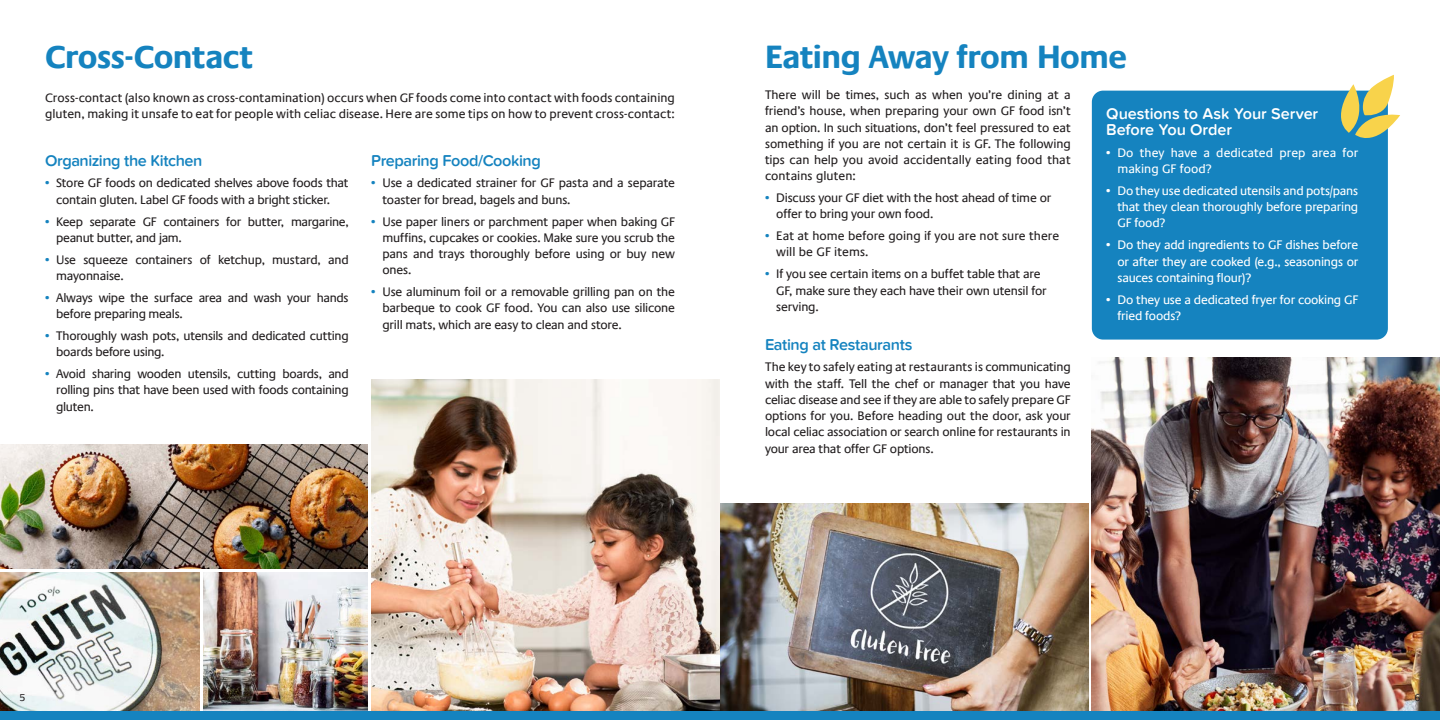
<style>
.page{position:relative;width:1440px;height:720px;background:#fff}
.page>*{position:absolute;margin:0;border:0;box-sizing:border-box;transform-origin:0 0}
.Header_UL_2{font:700 32.5px "Praxis Com";letter-spacing:-.02em;color:#1583bf}
.BodyHead{font:600 16.25px "Proxima Nova Soft W03";letter-spacing:-.025em;color:#1583bf}
.BodyHead-2{font:600 16.25px/16.2px "Proxima Nova Soft W03";letter-spacing:-.005em;color:#fff}
.Body{font:12.5px/16.2px "Praxis Com";letter-spacing:-.015em;color:#231f20}
.Body-2{font:12.5px/16.2px "Praxis Com";letter-spacing:.005em;color:#231f20}
.t1{font:12.5px/16.2px "Praxis Com";letter-spacing:-.015em;color:#fff;text-align:justify}
.t2{font:12.5px/16.2px "Praxis Com";letter-spacing:.005em;color:#fff}
.t3{font:10px "Praxis Com";color:#231f20}
.s1{color:#1583bf}
</style>
<div class="page">
<img style="left:720px;top:503px;width:368px;height:208px">
<img style="left:1092px;top:358px;width:348px;height:353px">
<img style="left:0;top:445px;width:367px;height:124px">
<img style="left:0;top:572px;width:200px;height:139px">
<img style="left:203px;top:572px;width:164px;height:139px">
<img style="left:371px;top:379px;width:349px;height:332px">
<div style="left:1092px;top:91px;width:296px;height:249px;background:#1583bf;border-radius:11px"></div>
<svg style="left:1341px;top:75px;width:59px;height:63px"></svg>
<div style="left:0;top:711px;width:1440px;height:9px;background:#1583bf"></div>
<p class="Header_UL_2" style="left:45px;top:38px;width:210px">Cross-Contact</p>
<p class="Body-2" style="left:45px;top:89px;width:631px">Cross-contact (also known as cross-contamination) occurs when GF foods come into contact with foods containing gluten, making it unsafe to eat for people with celiac disease. Here are some tips on how to prevent cross-contact:</p>
<p class="BodyHead" style="left:45px;top:151px;width:159px">Organizing the Kitchen</p>
<p class="Body" style="left:45px;top:175px;width:305px;text-align:center"><span class="s1">•</span> Store GF foods on dedicated shelves above foods that contain gluten. Label GF foods with a bright sticker.</p>
<p class="Body" style="left:56px;top:213px;width:294px;text-indent:-11px"><span class="s1">•</span> Keep separate GF containers for butter, margarine, peanut butter, and jam.</p>
<p class="Body" style="left:56px;top:251px;width:294px;text-indent:-11px"><span class="s1">•</span> Use squeeze containers of ketchup, mustard, and mayonnaise.</p>
<p class="Body" style="left:56px;top:289px;width:294px;text-indent:-11px"><span class="s1">•</span> Always wipe the surface area and wash your hands before preparing meals.</p>
<p class="Body" style="left:56px;top:328px;width:294px;text-indent:-11px"><span class="s1">•</span> Thoroughly wash pots, utensils and dedicated cutting boards before using.</p>
<p class="Body" style="left:56px;top:366px;width:294px;text-align:justify;text-indent:-11px"><span class="s1">•</span> Avoid sharing wooden utensils, cutting boards, and rolling pins that have been used with foods containing gluten.</p>
<p class="BodyHead" style="left:371px;top:151px;width:171px">Preparing Food/Cooking</p>
<p class="Body" style="left:382px;top:175px;width:294px;text-indent:-11px"><span class="s1">•</span> Use a dedicated strainer for GF pasta and a separate toaster for bread, bagels and buns.</p>
<p class="Body" style="left:382px;top:213px;width:294px;text-align:justify;text-indent:-11px"><span class="s1">•</span> Use paper liners or parchment paper when baking GF muffins, cupcakes or cookies. Make sure you scrub the pans and trays thoroughly before using or buy new ones.</p>
<p class="Body" style="left:382px;top:284px;width:294px;text-align:justify;text-indent:-11px"><span class="s1">•</span> Use aluminum foil or a removable grilling pan on the barbeque to cook GF food. You can also use silicone grill mats, which are easy to clean and store.</p>
<p class="Header_UL_2" style="left:765px;top:38px;width:364px">Eating Away from Home</p>
<p class="Body" style="left:765px;top:87px;width:307px;text-align:justify">There will be times, such as when you’re dining at a friend’s house, when preparing your own GF food isn’t an option. In such situations, don’t feel pressured to eat something if you are not certain it is GF. The following tips can help you avoid accidentally eating food that contains gluten:</p>
<p class="Body" style="left:776px;top:190px;width:277px;text-indent:-11px"><span class="s1">•</span> Discuss your GF diet with the host ahead of time or offer to bring your own food.</p>
<p class="Body-2" style="left:776px;top:228px;width:285px;text-indent:-11px"><span class="s1">•</span> Eat at home before going if you are not sure there will be GF items.</p>
<p class="Body" style="left:776px;top:266px;width:272px;text-indent:-11px"><span class="s1">•</span> If you see certain items on a buffet table that are<br>GF, make sure they each have their own utensil for serving.</p>
<p class="BodyHead" style="left:765px;top:335px;width:149px">Eating at Restaurants</p>
<p class="Body" style="left:765px;top:359px;width:307px;text-align:justify">The key to safely eating at restaurants is communicating with the staff. Tell the chef or manager that you have celiac disease and see if they are able to safely prepare GF options for you. Before heading out the door, ask your local celiac association or search online for restaurants in your area that offer GF options.</p>
<p class="BodyHead-2" style="left:1106px;top:105px;width:214px">Questions to Ask Your Server<br>Before You Order</p>
<p class="t2" style="left:1117px;top:144px;width:242px;text-indent:-11px">• Do they have a dedicated prep area for making GF food?</p>
<p class="t1" style="left:1117px;top:183px;width:242px;text-indent:-11px">• Do they use dedicated utensils and pots/pans that they clean thoroughly before preparing GF food?</p>
<p class="t1" style="left:1117px;top:237px;width:242px;text-indent:-11px">• Do they add ingredients to GF dishes before or after they are cooked (e.g., seasonings or sauces containing flour)?</p>
<p class="t1" style="left:1117px;top:291px;width:242px;text-indent:-11px">• Do they use a dedicated fryer for cooking GF fried foods?</p>
<p class="t3" style="left:19px;top:692px;width:8px">5</p>
<p class="t3" style="left:1414px;top:692px;width:8px">6</p>
</div>
